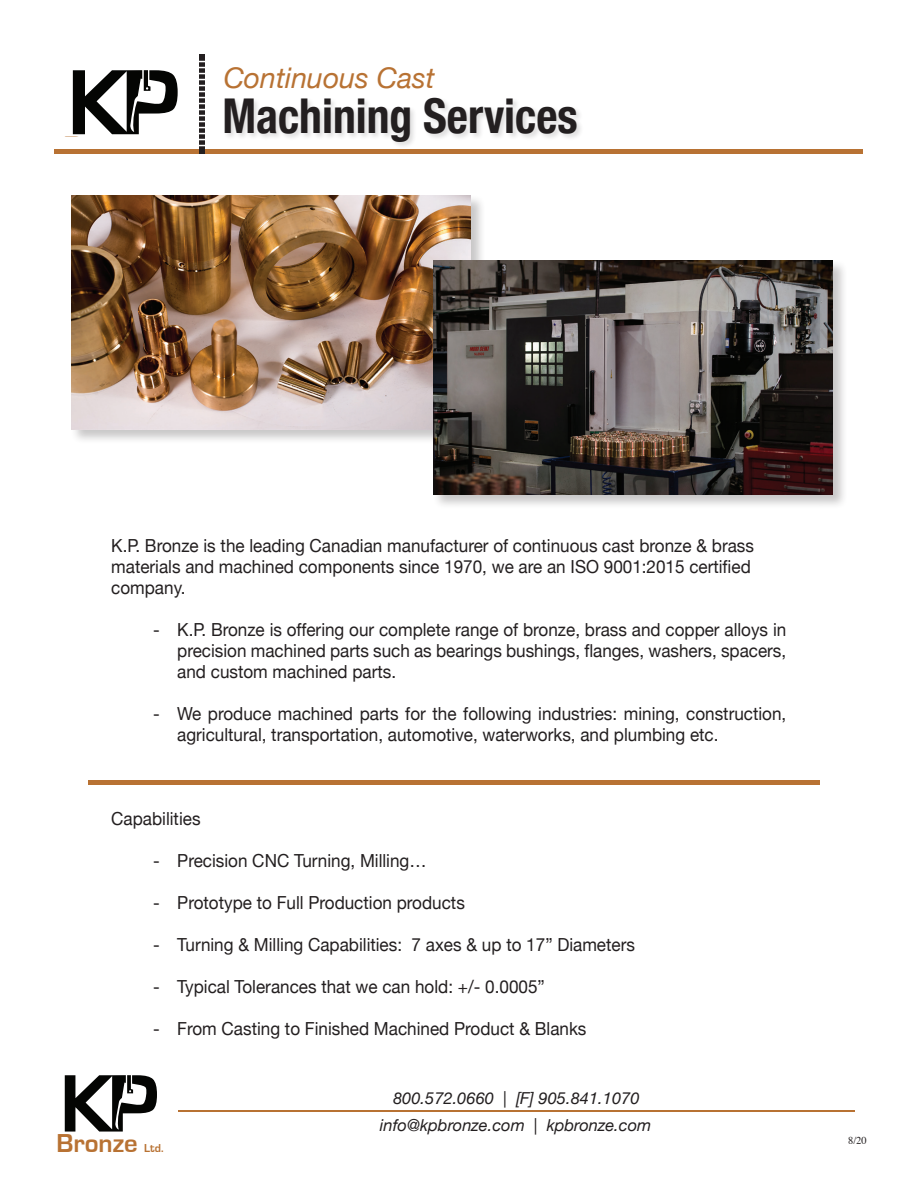
<style>
.page{position:relative;width:918px;height:1188px;background:#fff}
.page>*{position:absolute;margin:0;border:0;box-sizing:border-box;transform-origin:0 0}
.t1{font:700 condensed 48px "Helvetica Neue";color:#231f20;scale:.95 1}
.t2{font:italic 28.5px "Helvetica Neue";color:#b87233}
.t3{font:700 26.7px "Eurostile";color:#b87233}
.t4{font:18px/21px "Helvetica Neue";color:#231f20;scale:.95 1}
.t5{font:italic 16.5px/27px "Helvetica Neue";color:#231f20;text-align:center}
.t6{font:700 11.85px "Eurostile";color:#b87233}
.t7{font:10.5px "Times";color:#231f20}
</style>
<div class="page">
<div style="left:224px;top:97px;width:360px;height:52px;background:#231f20;opacity:.15"></div>
<div style="left:54px;top:149px;width:809px;height:5px;background:#b87233"></div>
<svg style="left:199px;top:54px;width:5px;height:100px"></svg>
<hr style="left:178px;top:1110px;width:677px;height:2px;background:#b87233">
<svg style="left:65px;top:1075px;width:92px;height:57px"></svg>
<svg style="left:73px;top:70px;width:105px;height:64px"></svg>
<svg style="left:199px;top:61px;width:6px;height:85px"></svg>
<div style="left:71px;top:194px;width:415px;height:251px;background:#231f20;opacity:.25"></div>
<img style="left:71px;top:195px;width:400px;height:234px">
<div style="left:432px;top:259px;width:416px;height:251px;background:#231f20;opacity:.25"></div>
<img style="left:433px;top:260px;width:399px;height:234px">
<hr style="left:89px;top:781px;width:731px;height:4px;background:#b87233">
<h2 class="t2" style="left:223px;top:61px;width:213px">Continuous Cast</h2>
<h1 class="t1" style="left:222px;top:76px;width:375px">Machining Services</h1>
<p class="t4" style="left:111px;top:534px;width:678px">K.P. Bronze is the leading Canadian manufacturer of continuous cast bronze &amp; brass materials and machined components since 1970, we are an ISO 9001:2015 certified company.</p>
<p class="t4" style="left:177px;top:618px;width:643px;text-align:justify;text-indent:-24px">- K.P. Bronze is offering our complete range of bronze, brass and copper alloys in precision machined parts such as bearings bushings, flanges, washers, spacers, and custom machined parts.</p>
<p class="t4" style="left:177px;top:702px;width:643px;text-indent:-24px">- We produce machined parts for the following industries: mining, construction, agricultural, transportation, automotive, waterworks, and plumbing etc.</p>
<p class="t4" style="left:111px;top:807px;width:95px">Capabilities</p>
<p class="t4" style="left:153px;top:849px;width:289px">- Precision CNC Turning, Milling…</p>
<p class="t4" style="left:153px;top:891px;width:330px">- Prototype to Full Production products</p>
<p class="t4" style="left:153px;top:933px;width:509px">- Turning &amp; Milling Capabilities: 7 axes &amp; up to 17” Diameters</p>
<p class="t4" style="left:153px;top:975px;width:414px">- Typical Tolerances that we can hold: +/- 0.0005”</p>
<p class="t4" style="left:153px;top:1017px;width:458px">- From Casting to Finished Machined Product &amp; Blanks</p>
<h3 class="t3" style="left:57px;top:1129px;width:83px">Bronze</h3>
<p class="t6" style="left:144px;top:1142px;width:21px">Ltd.</p>
<p class="t5" style="left:380px;top:1084px;width:273px">800.572.0660 | [F] 905.841.1070 info@kpbronze.com | kpbronze.com</p>
<p class="t7" style="left:848px;top:1131px;width:20px">8/20</p>
</div>
